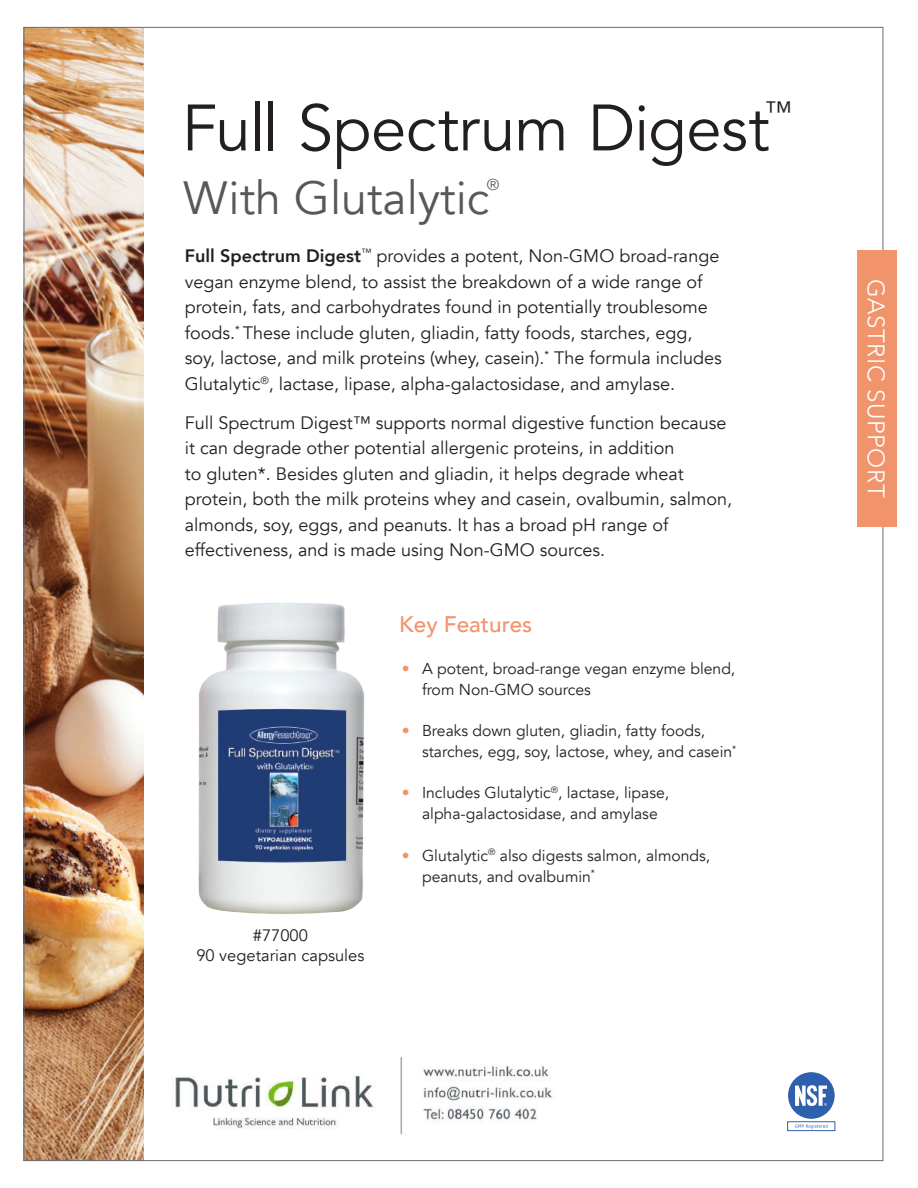
<style>
.page{position:relative;width:918px;height:1188px;background:#fff}
.page>*{position:absolute;margin:0;border:0;box-sizing:border-box;transform-origin:0 0}
.t1{font:64.8px "Avenir";letter-spacing:-.01em;color:#231f20}
.t2{font:46.5px "Avenir";color:#57585a}
.t3{font:28.05px "Avenir";color:#231f20}
.t4{font:300 24px "Avenir";letter-spacing:.02em;color:#fff}
.t5{font:500 22.5px "Avenir";color:#f1946c}
.t6{font:18px/25.5px "Avenir";color:#231f20}
.t7{font:16.5px/19.8px "Avenir";color:#231f20;text-align:center}
.t8{font:15.75px/21px "Avenir";color:#231f20}
.t9{font:15.75px "Avenir";color:#57585a}
.s1{font-weight:800}
.s2{color:#f1946c}
</style>
<div class="page">
<img style="left:198px;top:603px;width:166px;height:311px">
<div style="left:788px;top:1072px;width:47px;height:47px;background:#2f60ad;border-radius:50%"></div>
<div style="left:787px;top:1121px;width:48px;height:10px;border:1px solid #3061ad"></div>
<svg style="left:795px;top:1085px;width:32px;height:21px"></svg>
<svg style="left:795px;top:1124px;width:33px;height:5px"></svg>
<img style="left:26px;top:29px;width:118px;height:1130px">
<div style="left:858px;top:250px;width:39px;height:277px;background:#f1946c"></div>
<img style="left:173px;top:1057px;width:381px;height:78px">
<h1 class="t1" style="left:182px;top:89px;width:589px">Full Spectrum Digest</h1>
<h3 class="t3" style="left:765px;top:95px;width:29px">™</h3>
<h2 class="t2" style="left:184px;top:170px;width:307px">With Glutalytic</h2>
<p class="t9" style="left:487px;top:175px;width:14px">®</p>
<p class="t6" style="left:185px;top:244px;width:539px"><span class="s1">Full Spectrum Digest</span><sup>™</sup> provides a potent, Non-GMO broad-range vegan enzyme blend, to assist the breakdown of a wide range of protein, fats, and carbohydrates found in potentially troublesome foods.<sup>*</sup> These include gluten, gliadin, fatty foods, starches, egg, soy, lactose, and milk proteins (whey, casein).<sup>*</sup> The formula includes Glutalytic<sup>®</sup>, lactase, lipase, alpha-galactosidase, and amylase.</p>
<p class="t6" style="left:185px;top:410px;width:549px">Full Spectrum Digest™ supports normal digestive function because it can degrade other potential allergenic proteins, in addition<br>to gluten*. Besides gluten and gliadin, it helps degrade wheat protein, both the milk proteins whey and casein, ovalbumin, salmon, almonds, soy, eggs, and peanuts. It has a broad pH range of effectiveness, and is made using Non-GMO sources.</p>
<p class="t5" style="left:399px;top:605px;width:134px">Key Features</p>
<p class="t7" style="left:196px;top:926px;width:170px">#77000<br>90 vegetarian capsules</p>
<p class="t8" style="left:422px;top:658px;width:315px;text-indent:-20px"><span class="s2">•</span> A potent, broad-range vegan enzyme blend, from Non-GMO sources</p>
<p class="t8" style="left:422px;top:720px;width:316px;text-indent:-20px"><span class="s2">•</span> Breaks down gluten, gliadin, fatty foods, starches, egg, soy, lactose, whey, and casein<sup>*</sup></p>
<p class="t8" style="left:402px;top:783px;width:269px;text-align:center"><span class="s2">•</span> Includes Glutalytic<sup>®</sup>, lactase, lipase, alpha-galactosidase, and amylase</p>
<p class="t8" style="left:422px;top:845px;width:290px;text-indent:-20px"><span class="s2">•</span> Glutalytic<sup>®</sup> also digests salmon, almonds, peanuts, and ovalbumin<sup>*</sup></p>
<h3 class="t4" style="left:890px;top:279px;width:220px;rotate:90deg">GASTRIC SUPPORT</h3>
</div>
